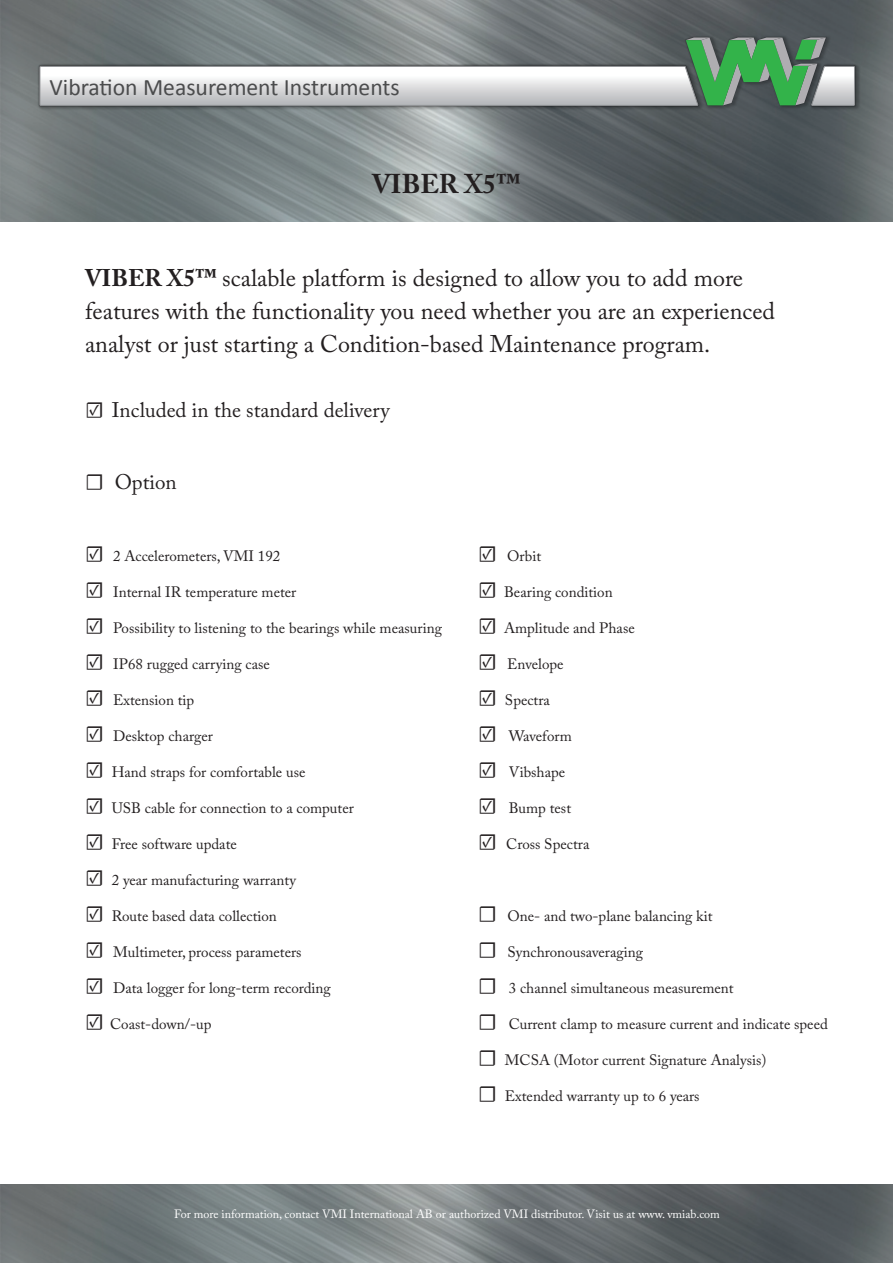
<style>
.page{position:relative;width:893px;height:1263px;background:#fff}
.page>*{position:absolute;margin:0;border:0;box-sizing:border-box;transform-origin:0 0}
.t1{font:700 27px "Adobe Caslon Pro";color:#231f20}
.t2{font:24px/33px "Adobe Caslon Pro";color:#231f20}
.t3{font:23.7px "Calibri";color:#4b4c4d}
.t4{font:21px "Adobe Caslon Pro";color:#231f20}
.t5{font:15px "Adobe Caslon Pro";color:#231f20}
.t6{font:12px "Adobe Caslon Pro";color:#fff}
.s1{font-weight:700}
.s2{font-family:"Minion Pro";font-size:22.5px}
</style>
<div class="page">
<img style="left:0;top:0;width:893px;height:221px">
<img style="left:0;top:1184px;width:893px;height:79px">
<img style="left:36px;top:35px;width:825px;height:90px">
<img style="left:37px;top:64px;width:663px;height:44px">
<img style="left:809px;top:64px;width:48px;height:44px">
<img style="left:685px;top:36px;width:142px;height:71px">
<svg style="left:39px;top:38px;width:816px;height:68px"></svg>
<p class="t3" style="left:50px;top:72px;width:352px">Vibration Measurement Instruments</p>
<p class="t1" style="left:372px;top:167px;width:150px">VIBER X5™</p>
<p class="t2" style="left:85px;top:261px;width:660px"><span class="s1">VIBER X5™</span> scalable platform is designed to allow you to add more</p>
<p class="t2" style="left:85px;top:294px;width:691px">features with the functionality you need whether you are an experienced analyst or just starting a Condition-based Maintenance program.</p>
<p class="t4" style="left:85px;top:398px;width:306px"><span class="s2">☑</span> Included in the standard delivery</p>
<p class="t4" style="left:85px;top:470px;width:93px"><span class="s2">☐</span> Option</p>
<p class="t5" style="left:85px;top:547px;width:197px"><span class="s2">☑</span> 2 Accelerometers, VMI 192</p>
<p class="t5" style="left:85px;top:583px;width:213px"><span class="s2">☑</span> Internal IR temperature meter</p>
<p class="t5" style="left:85px;top:619px;width:358px"><span class="s2">☑</span> Possibility to listening to the bearings while measuring</p>
<p class="t5" style="left:85px;top:655px;width:186px"><span class="s2">☑</span> IP68 rugged carrying case</p>
<p class="t5" style="left:85px;top:691px;width:111px"><span class="s2">☑</span> Extension tip</p>
<p class="t5" style="left:85px;top:727px;width:129px"><span class="s2">☑</span> Desktop charger</p>
<p class="t5" style="left:85px;top:763px;width:222px"><span class="s2">☑</span> Hand straps for comfortable use</p>
<p class="t5" style="left:85px;top:799px;width:270px"><span class="s2">☑</span> USB cable for connection to a computer</p>
<p class="t5" style="left:85px;top:835px;width:153px"><span class="s2">☑</span> Free software update</p>
<p class="t5" style="left:85px;top:871px;width:212px"><span class="s2">☑</span> 2 year manufacturing warranty</p>
<p class="t5" style="left:85px;top:907px;width:193px"><span class="s2">☑</span> Route based data collection</p>
<p class="t5" style="left:85px;top:943px;width:218px"><span class="s2">☑</span> Multimeter, process parameters</p>
<p class="t5" style="left:85px;top:979px;width:247px"><span class="s2">☑</span> Data logger for long-term recording</p>
<p class="t5" style="left:85px;top:1015px;width:128px"><span class="s2">☑</span> Coast-down/-up</p>
<p class="t5" style="left:478px;top:547px;width:65px"><span class="s2">☑</span> Orbit</p>
<p class="t5" style="left:478px;top:583px;width:136px"><span class="s2">☑</span> Bearing condition</p>
<p class="t5" style="left:478px;top:619px;width:158px"><span class="s2">☑</span> Amplitude and Phase</p>
<p class="t5" style="left:478px;top:655px;width:87px"><span class="s2">☑</span> Envelope</p>
<p class="t5" style="left:478px;top:691px;width:73px"><span class="s2">☑</span> Spectra</p>
<p class="t5" style="left:478px;top:727px;width:95px"><span class="s2">☑</span> Waveform</p>
<p class="t5" style="left:478px;top:763px;width:88px"><span class="s2">☑</span> Vibshape</p>
<p class="t5" style="left:478px;top:799px;width:94px"><span class="s2">☑</span> Bump test</p>
<p class="t5" style="left:478px;top:835px;width:113px"><span class="s2">☑</span> Cross Spectra</p>
<p class="t5" style="left:478px;top:907px;width:236px"><span class="s2">☐</span> One- and two-plane balancing kit</p>
<p class="t5" style="left:478px;top:943px;width:166px"><span class="s2">☐</span> Synchronousaveraging</p>
<p class="t5" style="left:478px;top:979px;width:257px"><span class="s2">☐</span> 3 channel simultaneous measurement</p>
<p class="t5" style="left:478px;top:1015px;width:351px"><span class="s2">☐</span> Current clamp to measure current and indicate speed</p>
<p class="t5" style="left:478px;top:1051px;width:290px"><span class="s2">☐</span> MCSA (Motor current Signature Analysis)</p>
<p class="t5" style="left:478px;top:1087px;width:223px"><span class="s2">☐</span> Extended warranty up to 6 years</p>
<p class="t6" style="left:174px;top:1207px;width:547px">For more information, contact VMI International AB or authorized VMI distributor. Visit us at www. vmiab.com</p>
</div>
